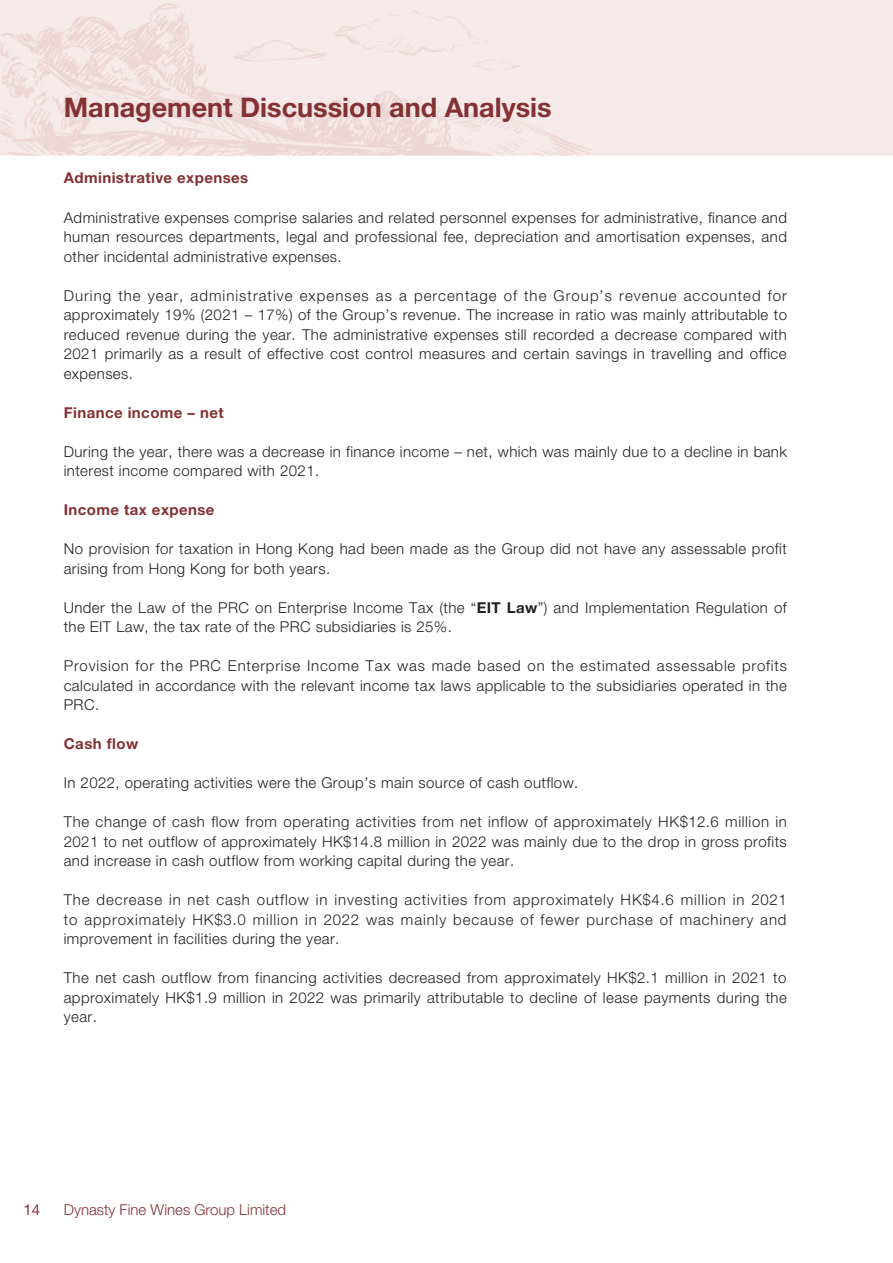
<style>
.page{position:relative;width:893px;height:1263px;background:#fff}
.page>*{position:absolute;margin:0;border:0;box-sizing:border-box;transform-origin:0 0}
.t1{font:700 27px "Helvetica Neue LT Std";color:#833133}
._00_Body_text{font:300 15px/19.5px "Helvetica Neue LT Std";letter-spacing:.03em;color:#231f20;text-align:justify}
._02_Heading_2{font:700 15px "Helvetica Neue LT Std";letter-spacing:.03em;color:#833133}
.t2{font:300 15px "Helvetica Neue LT Std";color:#833133}
.t3{font:15px "Helvetica Neue LT Std";color:#833133}
.s1{font-weight:700}
</style>
<div class="page">
<img style="left:0;top:0;width:893px;height:157px">
<h1 class="t1" style="left:64px;top:91px;width:489px">Management Discussion and Analysis</h1>
<p class="_02_Heading_2" style="left:64px;top:169px;width:186px">Administrative expenses</p>
<p class="_00_Body_text" style="left:64px;top:207px;width:725px">Administrative expenses comprise salaries and related personnel expenses for administrative, finance and human resources departments, legal and professional fee, depreciation and amortisation expenses, and other incidental administrative expenses.</p>
<p class="_00_Body_text" style="left:64px;top:285px;width:725px">During the year, administrative expenses as a percentage of the Group’s revenue accounted for approximately 19% (2021 – 17%) of the Group’s revenue. The increase in ratio was mainly attributable to reduced revenue during the year. The administrative expenses still recorded a decrease compared with 2021 primarily as a result of effective cost control measures and certain savings in travelling and office expenses.</p>
<p class="_02_Heading_2" style="left:64px;top:403px;width:161px">Finance income – net</p>
<p class="_00_Body_text" style="left:64px;top:441px;width:725px">During the year, there was a decrease in finance income – net, which was mainly due to a decline in bank interest income compared with 2021.</p>
<p class="_02_Heading_2" style="left:64px;top:500px;width:152px">Income tax expense</p>
<p class="_00_Body_text" style="left:64px;top:539px;width:725px">No provision for taxation in Hong Kong had been made as the Group did not have any assessable profit arising from Hong Kong for both years.</p>
<p class="_00_Body_text" style="left:64px;top:597px;width:724px">Under the Law of the PRC on Enterprise Income Tax (the “<span class="s1">EIT Law</span>”) and Implementation Regulation of the EIT Law, the tax rate of the PRC subsidiaries is 25%.</p>
<p class="_00_Body_text" style="left:64px;top:656px;width:725px">Provision for the PRC Enterprise Income Tax was made based on the estimated assessable profits calculated in accordance with the relevant income tax laws applicable to the subsidiaries operated in the PRC.</p>
<p class="_02_Heading_2" style="left:64px;top:734px;width:76px">Cash flow</p>
<p class="_00_Body_text" style="left:64px;top:773px;width:516px">In 2022, operating activities were the Group’s main source of cash outflow.</p>
<p class="_00_Body_text" style="left:64px;top:812px;width:725px">The change of cash flow from operating activities from net inflow of approximately HK$12.6 million in 2021 to net outflow of approximately HK$14.8 million in 2022 was mainly due to the drop in gross profits and increase in cash outflow from working capital during the year.</p>
<p class="_00_Body_text" style="left:64px;top:890px;width:724px">The decrease in net cash outflow in investing activities from approximately HK$4.6 million in 2021 to approximately HK$3.0 million in 2022 was mainly because of fewer purchase of machinery and improvement in facilities during the year.</p>
<p class="_00_Body_text" style="left:64px;top:968px;width:725px">The net cash outflow from financing activities decreased from approximately HK$2.1 million in 2021 to approximately HK$1.9 million in 2022 was primarily attributable to decline of lease payments during the year.</p>
<p class="t3" style="left:24px;top:1200px;width:18px">14</p>
<p class="t2" style="left:64px;top:1201px;width:224px">Dynasty Fine Wines Group Limited</p>
</div>
